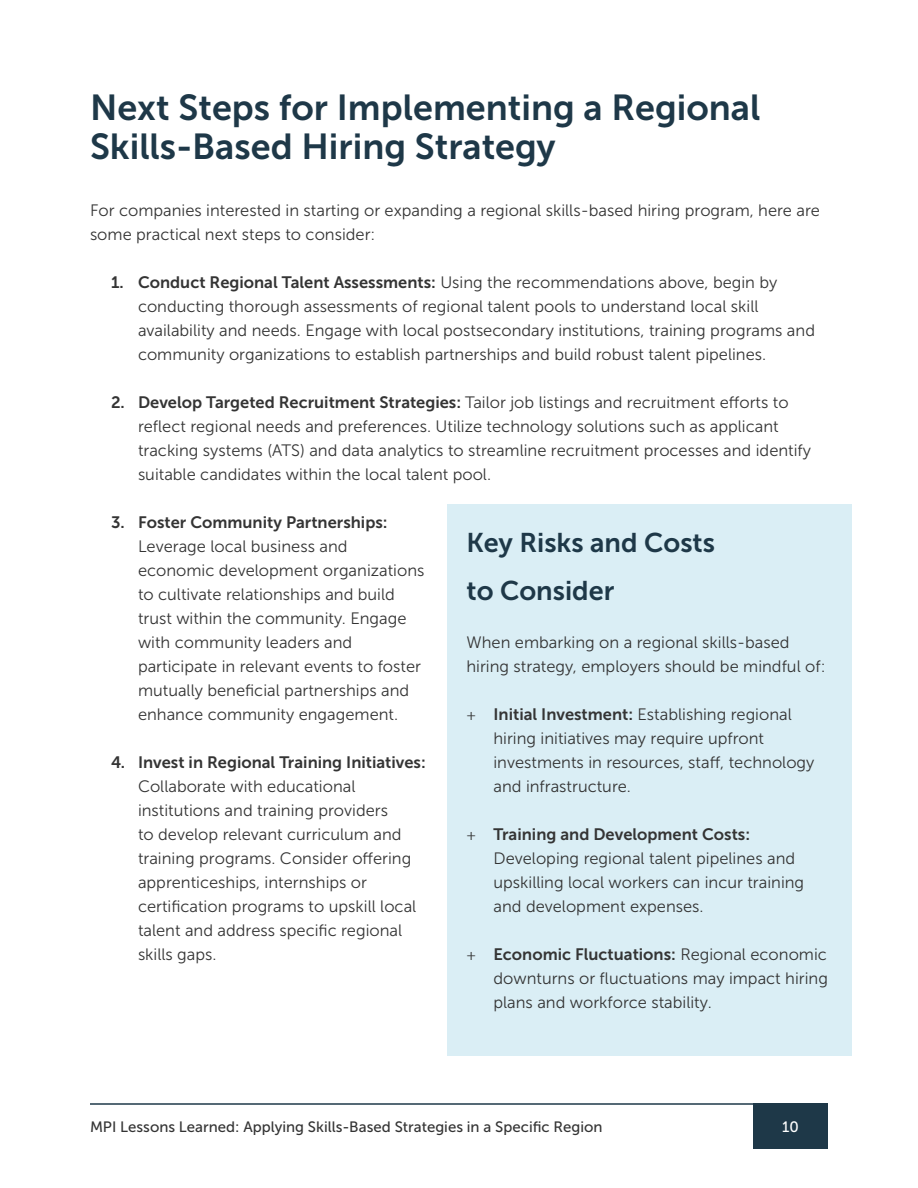
<style>
.page{position:relative;width:918px;height:1188px;background:#fff}
.page>*{position:absolute;margin:0;border:0;box-sizing:border-box;transform-origin:0 0}
.t1{font:36px/39px "Museo Sans 700";color:#1e3848}
.t2{font:27px/48px "Museo Sans 700";color:#1e3848}
.Body{font:16.5px/24px "Museo Sans 300";color:#343434}
.t3{font:15px "Museo Sans 500";color:#343434}
.t4{font:15px "Museo Sans 500";color:#fff}
.s1{font-family:"Museo Sans 700"}
.s2{font-family:"Minion Pro"}
</style>
<div class="page">
<hr style="left:90px;top:1103px;width:738px;height:2px;background:#1e3848">
<div style="left:753px;top:1103px;width:75px;height:46px;background:#1e3848"></div>
<div style="left:448px;top:504px;width:404px;height:552px;background:#daeef5"></div>
<h1 class="t1" style="left:90px;top:88px;width:672px">Next Steps for Implementing a Regional<br>Skills-Based Hiring Strategy</h1>
<p class="Body" style="left:90px;top:198px;width:731px">For companies interested in starting or expanding a regional skills-based hiring program, here are some practical next steps to consider:</p>
<p class="Body" style="left:138px;top:270px;width:679px;text-indent:-27px"><span class="s1">1. Conduct Regional Talent Assessments:</span> Using the recommendations above, begin by conducting thorough assessments of regional talent pools to understand local skill availability and needs. Engage with local postsecondary institutions, training programs and community organizations to establish partnerships and build robust talent pipelines.</p>
<p class="Body" style="left:138px;top:390px;width:675px;text-indent:-27px"><span class="s1">2. Develop Targeted Recruitment Strategies:</span> Tailor job listings and recruitment efforts to reflect regional needs and preferences. Utilize technology solutions such as applicant tracking systems (ATS) and data analytics to streamline recruitment processes and identify suitable candidates within the local talent pool.</p>
<p class="Body" style="left:138px;top:510px;width:288px;text-indent:-27px"><span class="s1">3. Foster Community Partnerships:<br></span>Leverage local business and economic development organizations to cultivate relationships and build trust within the community. Engage with community leaders and participate in relevant events to foster mutually beneficial partnerships and enhance community engagement.</p>
<p class="Body" style="left:138px;top:750px;width:289px;text-indent:-27px"><span class="s1">4. Invest in Regional Training Initiatives:<br></span>Collaborate with educational institutions and training providers<br>to develop relevant curriculum and training programs. Consider offering apprenticeships, internships or certification programs to upskill local talent and address specific regional skills gaps.</p>
<h2 class="t2" style="left:466px;top:519px;width:250px">Key Risks and Costs to Consider</h2>
<p class="Body" style="left:466px;top:630px;width:361px">When embarking on a regional skills-based hiring strategy, employers should be mindful of:</p>
<p class="Body" style="left:494px;top:702px;width:322px;text-indent:-27px"><span class="s2">+</span> <span class="s1">Initial Investment:</span> Establishing regional hiring initiatives may require upfront investments in resources, staff, technology and infrastructure.</p>
<p class="Body" style="left:494px;top:822px;width:312px;text-indent:-27px"><span class="s2">+</span> <span class="s1">Training and Development Costs:<br></span>Developing regional talent pipelines and upskilling local workers can incur training and development expenses.</p>
<p class="Body" style="left:494px;top:942px;width:336px;text-align:justify;text-indent:-27px"><span class="s2">+</span> <span class="s1">Economic Fluctuations:</span> Regional economic downturns or fluctuations may impact hiring plans and workforce stability.</p>
<p class="t3" style="left:90px;top:1118px;width:514px">MPI Lessons Learned: Applying Skills-Based Strategies in a Specific Region</p>
<p class="t4" style="left:782px;top:1118px;width:18px">10</p>
</div>
